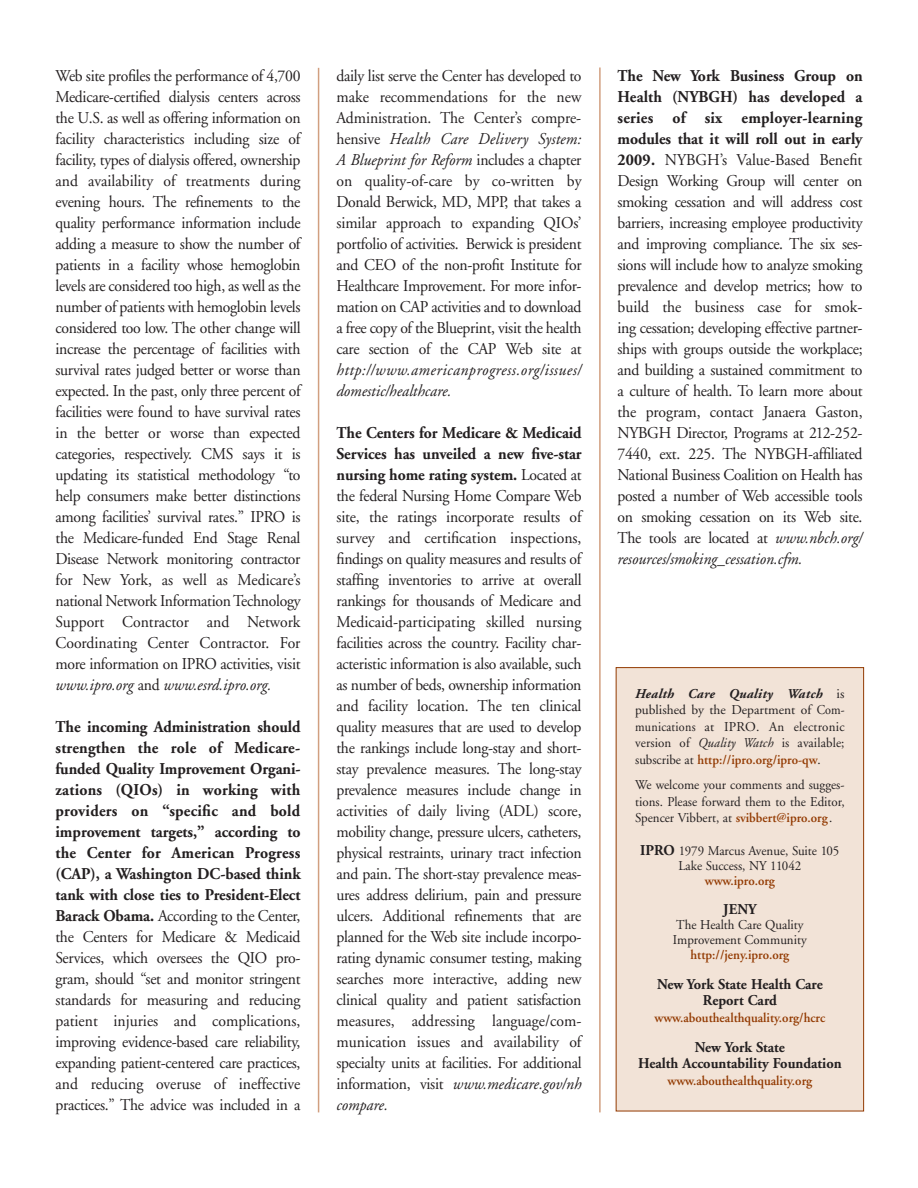
<style>
.page{position:relative;width:918px;height:1188px;background:#fff}
.page>*{position:absolute;margin:0;border:0;box-sizing:border-box;transform-origin:0 0}
.t1{font:16.5px/21px "Adobe Garamond";letter-spacing:-.02em;color:#231f20;text-align:justify;scale:.95 1}
.t2{font:italic 16.5px/21px "Adobe Garamond";letter-spacing:.035em;color:#231f20;scale:.95 1}
.t3{font:700 15px/16.5px "Adobe Garamond";color:#231f20;text-align:center;scale:.96 1}
.t4{font:13.5px/16.5px "Adobe Garamond";color:#231f20;text-align:justify;scale:.96 1}
.t5{font:13.5px/16.5px "Adobe Garamond";color:#231f20;text-align:justify}
.t6{font:600 13.5px "Adobe Garamond";color:#933b03;scale:.96 1}
.s1{font-style:italic}
.s2{font-weight:700}
.s3{font-weight:700;font-style:italic}
.s4{font-weight:600;color:#933b03}
.s5{font-weight:700;font-size:15px}
</style>
<div class="page">
<div style="left:616px;top:668px;width:248px;height:443px;background:#f2e3d7"></div>
<div style="left:616px;top:667px;width:248px;height:444px;border:1px solid #933b03"></div>
<hr style="left:318px;top:68px;width:1px;height:1044px;background:#d19f80">
<hr style="left:599px;top:67px;width:2px;height:1045px;background:#d19f80">
<p class="t1" style="left:55px;top:67px;width:260px">Web site profiles the performance of 4,700<br>Medicare-certified dialysis centers across the U.S. as well as offering information on facility characteristics including size of facility, types of dialysis offered, ownership and availability of treatments during evening hours. The refinements to the quality performance information include adding a measure to show the number of patients in a facility whose hemoglobin levels are considered too high, as well as the number of patients with hemoglobin levels considered too low. The other change will increase the percentage of facilities with survival rates judged better or worse than expected. In the past, only three percent of facilities were found to have survival rates in the better or worse than expected categories, respectively. CMS says it is updating its statistical methodology “to help consumers make better distinctions among facilities’ survival rates.” IPRO is the Medicare-funded End Stage Renal Disease Network monitoring contractor for New York, as well as Medicare’s national Network Information Technology Support Contractor and Network Coordinating Center Contractor. For more information on IPRO activities, visit <span class="s1">www.ipro.org</span> and <span class="s1">www.esrd.ipro.org.</span></p>
<p class="t1" style="left:55px;top:718px;width:260px"><span class="s2">The incoming Administration should strengthen the role of Medicare&shy;funded Quality Improvement Organi&shy;zations (QIOs) in working with providers on “specific and bold improvement targets,” according to the Center for American Progress (CAP), a Washington DC-based think tank with close ties to President-Elect Barack Obama.</span> According to the Center, the Centers for Medicare &amp; Medicaid Services, which oversees the QIO pro&shy;gram, should “set and monitor stringent standards for measuring and reducing patient injuries and complications, improving evidence-based care reliability, expanding patient-centered care practices, and reducing overuse of ineffective practices.” The advice was included in a</p>
<p class="t1" style="left:336px;top:67px;width:260px">daily list serve the Center has developed to make recommendations for the new Administration. The Center’s compre&shy;hensive <span class="s1">Health Care Delivery System:<br>A Blueprint for Reform</span> includes a chapter on quality-of-care by co-written by Donald Berwick, MD, MPP, that takes a similar approach to expanding QIOs’ portfolio of activities. Berwick is president and CEO of the non-profit Institute for Healthcare Improvement. For more infor&shy;mation on CAP activities and to download a free copy of the Blueprint, visit the health care section of the CAP Web site at</p>
<p class="t2" style="left:336px;top:361px;width:259px">http://www.americanprogress.org/issues/ domestic/healthcare.</p>
<p class="t1" style="left:336px;top:424px;width:260px"><span class="s2">The Centers for Medicare &amp; Medicaid Services has unveiled a new five-star nursing home rating system.</span> Located at the federal Nursing Home Compare Web site, the ratings incorporate results of survey and certification inspections, findings on quality measures and results of staffing inventories to arrive at overall rankings for thousands of Medicare and Medicaid-participating skilled nursing facilities across the country. Facility char&shy;acteristic information is also available, such as number of beds, ownership information and facility location. The ten clinical quality measures that are used to develop the rankings include long-stay and short&shy;stay prevalence measures. The long-stay prevalence measures include change in activities of daily living (ADL) score, mobility change, pressure ulcers, catheters, physical restraints, urinary tract infection and pain. The short-stay prevalence meas&shy;ures address delirium, pain and pressure ulcers. Additional refinements that are planned for the Web site include incorpo&shy;rating dynamic consumer testing, making searches more interactive, adding new clinical quality and patient satisfaction measures, addressing language/com&shy;munication issues and availability of specialty units at facilities. For additional information, visit <span class="s1">www.medicare.gov/nh compare.</span></p>
<p class="t1" style="left:618px;top:67px;width:260px"><span class="s2">The New York Business Group on Health (NYBGH) has developed a series of six employer-learning modules that it will roll out in early 2009.</span> NYBGH’s Value-Based Benefit Design Working Group will center on smoking cessation and will address cost barriers, increasing employee productivity and improving compliance. The six ses&shy;sions will include how to analyze smoking prevalence and develop metrics; how to build the business case for smok&shy;ing cessation; developing effective partner&shy;ships with groups outside the workplace; and building a sustained commitment to a culture of health. To learn more about the program, contact Janaera Gaston, NYBGH Director, Programs at 212-252- 7440, ext. 225. The NYBGH-affiliated National Business Coalition on Health has posted a number of Web accessible tools on smoking cessation on its Web site.<br>The tools are located at <span class="s1">www.nbch.org/ resources/smoking_cessation.cfm.</span></p>
<p class="t5" style="left:635px;top:686px;width:211px"><span class="s3">Health Care Quality Watch</span> is published by the Department of Com&shy;munications at IPRO. An electronic version of <span class="s1">Quality Watch</span> is available; subscribe at <span class="s4">http://ipro.org/ipro-qw</span>.</p>
<p class="t4" style="left:635px;top:778px;width:220px">We welcome your comments and sugges&shy;tions. Please forward them to the Editor, Spencer Vibbert, at <span class="s4">svibbert@ipro.org</span>.</p>
<p class="t4" style="left:640px;top:845px;width:209px;line-height:15px;text-align:center"><span class="s5">IPRO</span> 1979 Marcus Avenue, Suite 105<br>Lake Success, NY 11042</p>
<p class="t6" style="left:705px;top:876px;width:75px">www.ipro.org</p>
<p class="t3" style="left:723px;top:902px;width:36px">JENY</p>
<p class="t4" style="left:673px;top:918px;width:141px;line-height:15px">The Health Care Quality<br>Improvement Community</p>
<p class="t6" style="left:690px;top:949px;width:104px">http://jeny.ipro.org</p>
<p class="t3" style="left:657px;top:977px;width:174px">New York State Health Care<br>Report Card</p>
<p class="t6" style="left:655px;top:1012px;width:179px">www.abouthealthquality.org/hcrc</p>
<p class="t3" style="left:638px;top:1040px;width:214px">New York State<br>Health Accountability Foundation</p>
<p class="t6" style="left:668px;top:1075px;width:152px">www.abouthealthquality.org</p>
</div>
